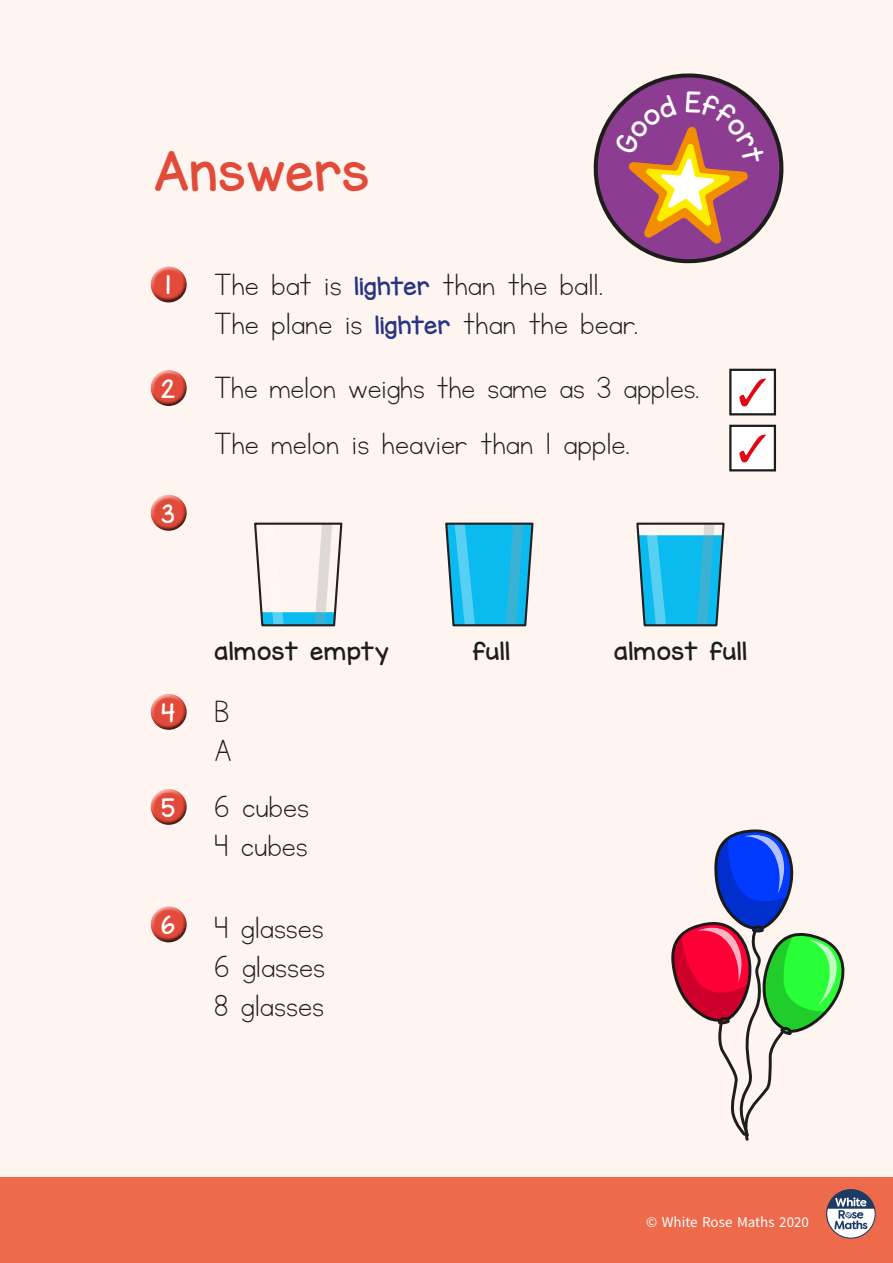
<style>
.page{position:relative;width:893px;height:1263px;background:#fef4f0}
.page>*{position:absolute;margin:0;border:0;box-sizing:border-box;transform-origin:0 0}
.t1{font:48px "KG Miss Kindy Chunky";color:#e24a3a}
.t2{font:36px/39px "KG Neatly Printed";color:#1d1d1b}
.t3{font:22.5px "KG Miss Kindy Chunky";color:#1d1d1b}
.t4{font:22.5px "KG Miss Kindy Chunky";color:#fff}
.t5{font:15px "Source Sans Pro";color:#fff}
.s1{font-family:"KG Miss Kindy Chunky";font-size:22.5px;color:#fff}
.s2{font-family:"KG Miss Kindy Chunky";font-size:22.5px;color:#283583}
.s3{font-family:"KG Neatly Printed";font-size:36px;color:#1d1d1b}
</style>
<div class="page">
<div style="left:150px;top:266px;width:38px;height:30px;background:#fff;opacity:.75"></div>
<div style="left:150px;top:271px;width:39px;height:34px;background:#1d1d1b;opacity:.75"></div>
<div style="left:150px;top:370px;width:38px;height:29px;background:#fff;opacity:.75"></div>
<div style="left:150px;top:375px;width:39px;height:33px;background:#1d1d1b;opacity:.75"></div>
<div style="left:730px;top:370px;width:45px;height:44px;background:#fff"></div>
<svg style="left:739px;top:378px;width:27px;height:28px"></svg>
<div style="left:729px;top:369px;width:47px;height:46px;border:2px solid #1d1d1b"></div>
<div style="left:730px;top:426px;width:45px;height:44px;background:#fff"></div>
<svg style="left:739px;top:434px;width:27px;height:28px"></svg>
<div style="left:729px;top:425px;width:47px;height:46px;border:2px solid #1d1d1b"></div>
<div style="left:150px;top:494px;width:38px;height:30px;background:#fff;opacity:.75"></div>
<div style="left:150px;top:500px;width:39px;height:33px;background:#1d1d1b;opacity:.75"></div>
<div style="left:150px;top:693px;width:38px;height:30px;background:#fff;opacity:.75"></div>
<div style="left:150px;top:699px;width:39px;height:33px;background:#1d1d1b;opacity:.75"></div>
<div style="left:150px;top:788px;width:38px;height:30px;background:#fff;opacity:.75"></div>
<div style="left:150px;top:794px;width:39px;height:33px;background:#1d1d1b;opacity:.75"></div>
<div style="left:150px;top:906px;width:38px;height:30px;background:#fff;opacity:.75"></div>
<div style="left:150px;top:911px;width:39px;height:34px;background:#1d1d1b;opacity:.75"></div>
<div style="left:0;top:1177px;width:893px;height:86px;background:#ed6a4b"></div>
<svg style="left:826px;top:1189px;width:50px;height:50px"></svg>
<svg style="left:671px;top:829px;width:174px;height:312px"></svg>
<svg style="left:254px;top:522px;width:89px;height:105px"></svg>
<svg style="left:445px;top:522px;width:89px;height:105px;background:#32b5db"></svg>
<svg style="left:636px;top:522px;width:89px;height:105px"></svg>
<svg style="left:593px;top:73px;width:191px;height:191px"></svg>
<h1 class="t1" style="left:155px;top:139px;width:217px">Answers</h1>
<p class="t2" style="left:214px;top:266px;width:426px;text-indent:-48px"><span class="s1">1</span> The bat is <span class="s2">lighter</span> than the ball.<br>The plane is <span class="s2">lighter</span> than the bear.</p>
<p class="t2" style="left:161px;top:361px;width:540px;line-height:55.9px;text-align:center"><span class="s1">2</span> The melon weighs the same as 3 apples.<br>The melon is heavier than 1 apple.</p>
<p class="t4" style="left:162px;top:498px;width:15px">3</p>
<p class="t3" style="left:214px;top:636px;width:177px">almost empty</p>
<p class="t3" style="left:473px;top:636px;width:39px">full</p>
<p class="t3" style="left:614px;top:636px;width:135px">almost full</p>
<p class="t4" style="left:161px;top:697px;width:70px">4 <span class="s3">B</span></p>
<p class="t2" style="left:161px;top:724px;width:149px;line-height:55.9px;text-indent:53px">A<br><span class="s1">5</span> 6 cubes</p>
<p class="t2" style="left:214px;top:827px;width:95px">4 cubes</p>
<p class="t2" style="left:214px;top:909px;width:113px;text-align:justify;text-indent:-53px"><span class="s1">6</span> 4 glasses 6 glasses 8 glasses</p>
<p class="t5" style="left:646px;top:1213px;width:164px">© White Rose Maths 2020</p>
</div>
